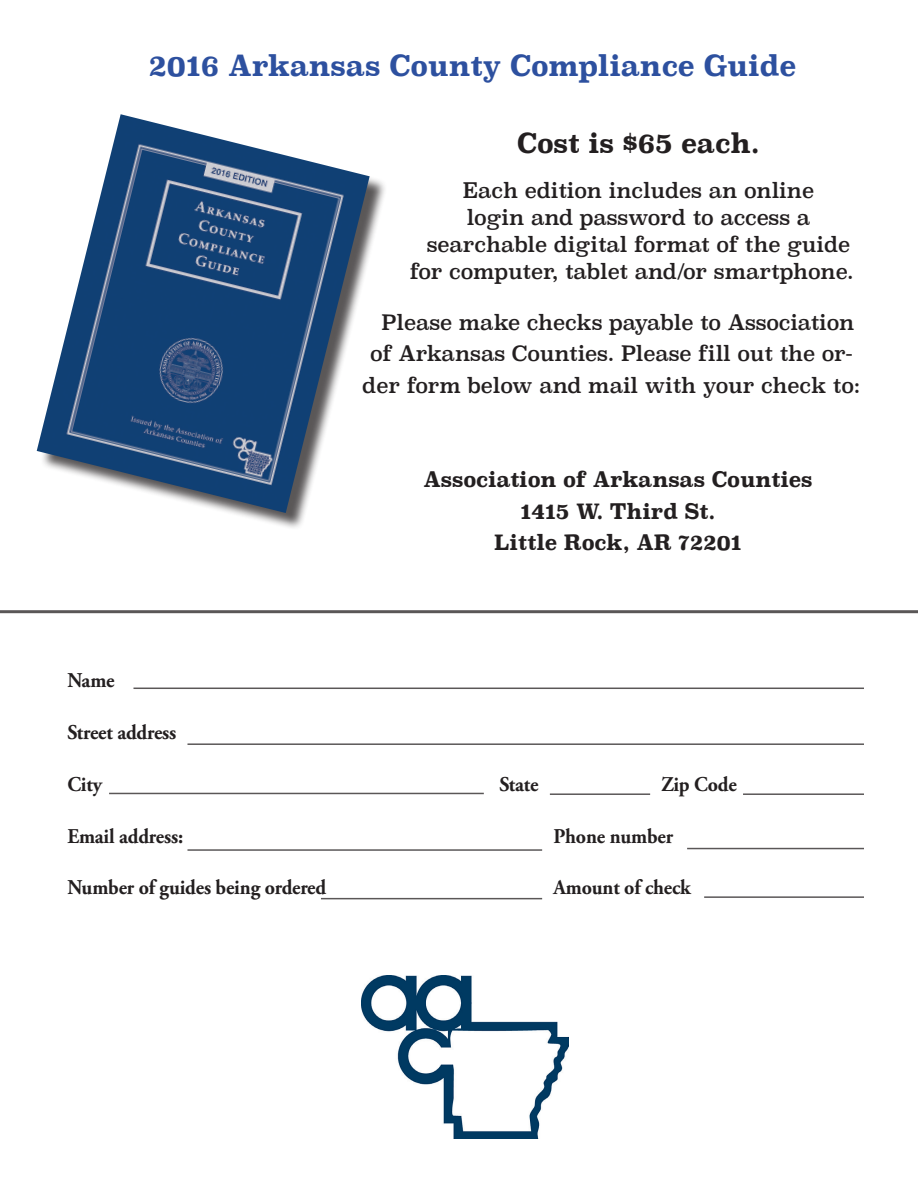
<style>
.page{position:relative;width:918px;height:1188px;background:#fff}
.page>*{position:absolute;margin:0;border:0;box-sizing:border-box;transform-origin:0 0}
.t1{font:700 28.5px "Superclarendon";letter-spacing:-.01em;color:#2d509f;scale:.95 1}
.t2{font:700 27px "Superclarendon";letter-spacing:-.01em;color:#231f20;scale:.95 1}
.t3{font:21px/27px "Superclarendon";letter-spacing:-.01em;color:#231f20;text-align:right;scale:.95 1}
.t4{font:700 21px "Adobe Garamond Pro";letter-spacing:-.01em;color:#231f20;scale:.95 1}
.t5{font:700 21px "Superclarendon";letter-spacing:-.01em;color:#231f20;scale:.95 1}
</style>
<div class="page">
<div style="left:40px;top:118px;width:348px;height:413px;background:#231f20;opacity:.75"></div>
<img style="left:37px;top:114px;width:333px;height:399px">
<hr style="left:0;top:610px;width:918px;height:3px;background:#231f20">
<hr style="left:133px;top:688px;width:731px;height:1px;background:#231f20">
<hr style="left:187px;top:743px;width:677px;height:2px;background:#231f20">
<hr style="left:109px;top:793px;width:375px;height:1px;background:#231f20">
<hr style="left:187px;top:849px;width:355px;height:2px;background:#231f20">
<hr style="left:321px;top:898px;width:221px;height:1px;background:#231f20">
<hr style="left:550px;top:793px;width:100px;height:2px;background:#231f20">
<hr style="left:743px;top:793px;width:121px;height:2px;background:#231f20">
<hr style="left:687px;top:848px;width:177px;height:1px;background:#231f20">
<hr style="left:704px;top:896px;width:160px;height:2px;background:#231f20">
<img style="left:362px;top:975px;width:207px;height:164px">
<p class="t1" style="left:148px;top:44px;width:684px">2016 Arkansas County Compliance Guide</p>
<p class="t2" style="left:517px;top:123px;width:257px">Cost is $65 each.</p>
<p class="t3" style="left:463px;top:178px;width:371px">Each edition includes an online</p>
<p class="t3" style="left:467px;top:205px;width:363px">login and password to access a</p>
<p class="t3" style="left:410px;top:232px;width:469px">searchable digital format of the guide for computer, tablet and/or smartphone.</p>
<p class="t3" style="left:382px;top:310px;width:499px">Please make checks payable to Association</p>
<p class="t3" style="left:370px;top:342px;width:509px">of Arkansas Counties. Please fill out the or-</p>
<p class="t3" style="left:362px;top:373px;width:526px">der form below and mail with your check to:</p>
<p class="t5" style="left:423px;top:464px;width:411px">Association of Arkansas Counties</p>
<p class="t5" style="left:521px;top:496px;width:207px">1415 W. Third St.</p>
<p class="t5" style="left:494px;top:527px;width:262px">Little Rock, AR 72201</p>
<p class="t4" style="left:68px;top:668px;width:51px">Name</p>
<p class="t4" style="left:68px;top:720px;width:116px">Street address</p>
<p class="t4" style="left:68px;top:772px;width:38px">City</p>
<p class="t4" style="left:500px;top:772px;width:43px">State</p>
<p class="t4" style="left:662px;top:772px;width:81px">Zip Code</p>
<p class="t4" style="left:68px;top:824px;width:123px">Email address:</p>
<p class="t4" style="left:554px;top:824px;width:127px">Phone number</p>
<p class="t4" style="left:68px;top:875px;width:274px">Number of guides being ordered</p>
<p class="t4" style="left:554px;top:875px;width:146px">Amount of check</p>
</div>
